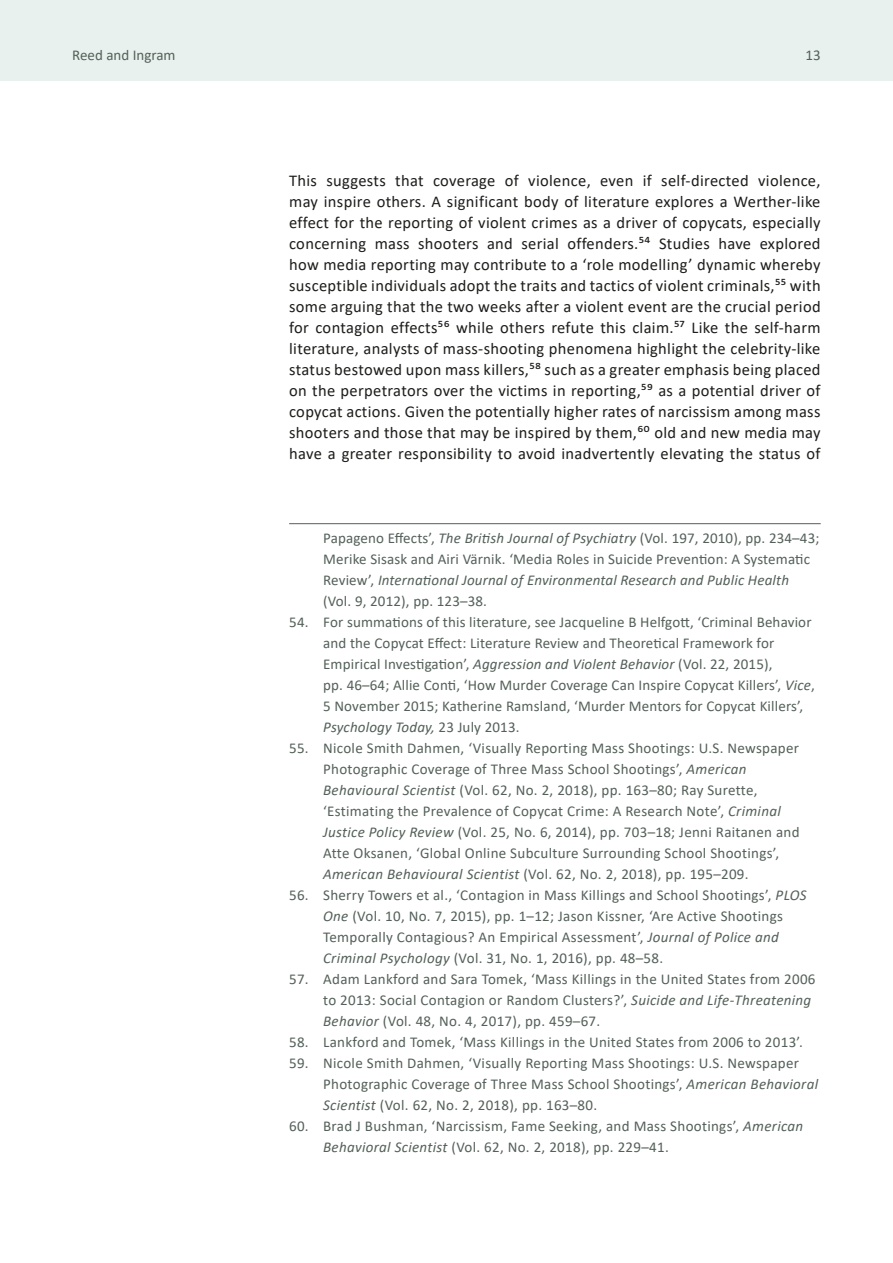
<style>
.page{position:relative;width:893px;height:1263px;background:#fff}
.page>*{position:absolute;margin:0;border:0;box-sizing:border-box;transform-origin:0 0}
.t1{font:16.5px/21px "Calibri";letter-spacing:.02em;color:#1d1d1b;text-align:justify}
.Footnote_text{font:15px/21px "Calibri";letter-spacing:.02em;color:#546059}
.Footnote_text-2{font:15px "Calibri";color:#546059}
.s1{font-style:italic}
</style>
<div class="page">
<div style="left:0;top:0;width:893px;height:81px;background:#e8f1ee"></div>
<hr style="left:289px;top:523px;width:532px;height:1px;background:#546059">
<p class="Footnote_text-2" style="left:72px;top:44px;width:105px">Reed and Ingram</p>
<p class="Footnote_text" style="left:805px;top:44px;width:17px">13</p>
<p class="t1" style="left:289px;top:169px;width:533px">This suggests that coverage of violence, even if self-directed violence, may inspire others. A significant body of literature explores a Werther-like effect for the reporting of violent crimes as a driver of copycats, especially concerning mass shooters and serial offenders.54 Studies have explored how media reporting may contribute to a ‘role modelling’ dynamic whereby susceptible individuals adopt the traits and tactics of violent criminals,55 with some arguing that the two weeks after a violent event are the crucial period for contagion effects56 while others refute this claim.57 Like the self-harm literature, analysts of mass-shooting phenomena highlight the celebrity-like status bestowed upon mass killers,58 such as a greater emphasis being placed on the perpetrators over the victims in reporting,59 as a potential driver of copycat actions. Given the potentially higher rates of narcissism among mass shooters and those that may be inspired by them,60 old and new media may have a greater responsibility to avoid inadvertently elevating the status of</p>
<p class="Footnote_text" style="left:323px;top:527px;width:498px">Papageno Effects’, <span class="s1">The British Journal of Psychiatry</span> (Vol. 197, 2010), pp. 234–43; Merike Sisask and Airi Värnik. ‘Media Roles in Suicide Prevention: A Systematic Review’, <span class="s1">International Journal of Environmental Research and Public Health </span>(Vol. 9, 2012), pp. 123–38.</p>
<p class="Footnote_text" style="left:323px;top:611px;width:493px;text-indent:-34px">54. For summations of this literature, see Jacqueline B Helfgott, ‘Criminal Behavior and the Copycat Effect: Literature Review and Theoretical Framework for Empirical Investigation’, <span class="s1">Aggression and Violent Behavior</span> (Vol. 22, 2015),<br>pp. 46–64; Allie Conti, ‘How Murder Coverage Can Inspire Copycat Killers’, <span class="s1">Vice</span>, 5 November 2015; Katherine Ramsland, ‘Murder Mentors for Copycat Killers’, <span class="s1">Psychology Today,</span> 23 July 2013.</p>
<p class="Footnote_text" style="left:323px;top:737px;width:478px;text-indent:-34px">55. Nicole Smith Dahmen, ‘Visually Reporting Mass Shootings: U.S. Newspaper Photographic Coverage of Three Mass School Shootings’, <span class="s1">American Behavioural Scientist</span> (Vol. 62, No. 2, 2018), pp. 163–80; Ray Surette, ‘Estimating the Prevalence of Copycat Crime: A Research Note’, <span class="s1">Criminal Justice Policy Review</span> (Vol. 25, No. 6, 2014), pp. 703–18; Jenni Raitanen and Atte Oksanen, ‘Global Online Subculture Surrounding School Shootings’, <span class="s1">American Behavioural Scientist</span> (Vol. 62, No. 2, 2018), pp. 195–209.</p>
<p class="Footnote_text" style="left:323px;top:884px;width:485px;text-indent:-34px">56. Sherry Towers et al., ‘Contagion in Mass Killings and School Shootings’, <span class="s1">PLOS One</span> (Vol. 10, No. 7, 2015), pp. 1–12; Jason Kissner, ‘Are Active Shootings Temporally Contagious? An Empirical Assessment’, <span class="s1">Journal of Police and Criminal Psychology</span> (Vol. 31, No. 1, 2016), pp. 48–58.</p>
<p class="Footnote_text" style="left:323px;top:968px;width:494px;text-indent:-34px">57. Adam Lankford and Sara Tomek, ‘Mass Killings in the United States from 2006 to 2013: Social Contagion or Random Clusters?’, <span class="s1">Suicide and Life-Threatening<br>Behavior</span> (Vol. 48, No. 4, 2017), pp. 459–67.</p>
<p class="Footnote_text" style="left:289px;top:1031px;width:515px">58. Lankford and Tomek, ‘Mass Killings in the United States from 2006 to 2013’.</p>
<p class="Footnote_text" style="left:323px;top:1052px;width:496px;text-indent:-34px">59. Nicole Smith Dahmen, ‘Visually Reporting Mass Shootings: U.S. Newspaper<br>Photographic Coverage of Three Mass School Shootings’, <span class="s1">American Behavioral<br>Scientist</span> (Vol. 62, No. 2, 2018), pp. 163–80.</p>
<p class="Footnote_text" style="left:323px;top:1115px;width:482px;text-indent:-34px">60. Brad J Bushman, ‘Narcissism, Fame Seeking, and Mass Shootings’, <span class="s1">American<br>Behavioral Scientist</span> (Vol. 62, No. 2, 2018), pp. 229–41.</p>
</div>
